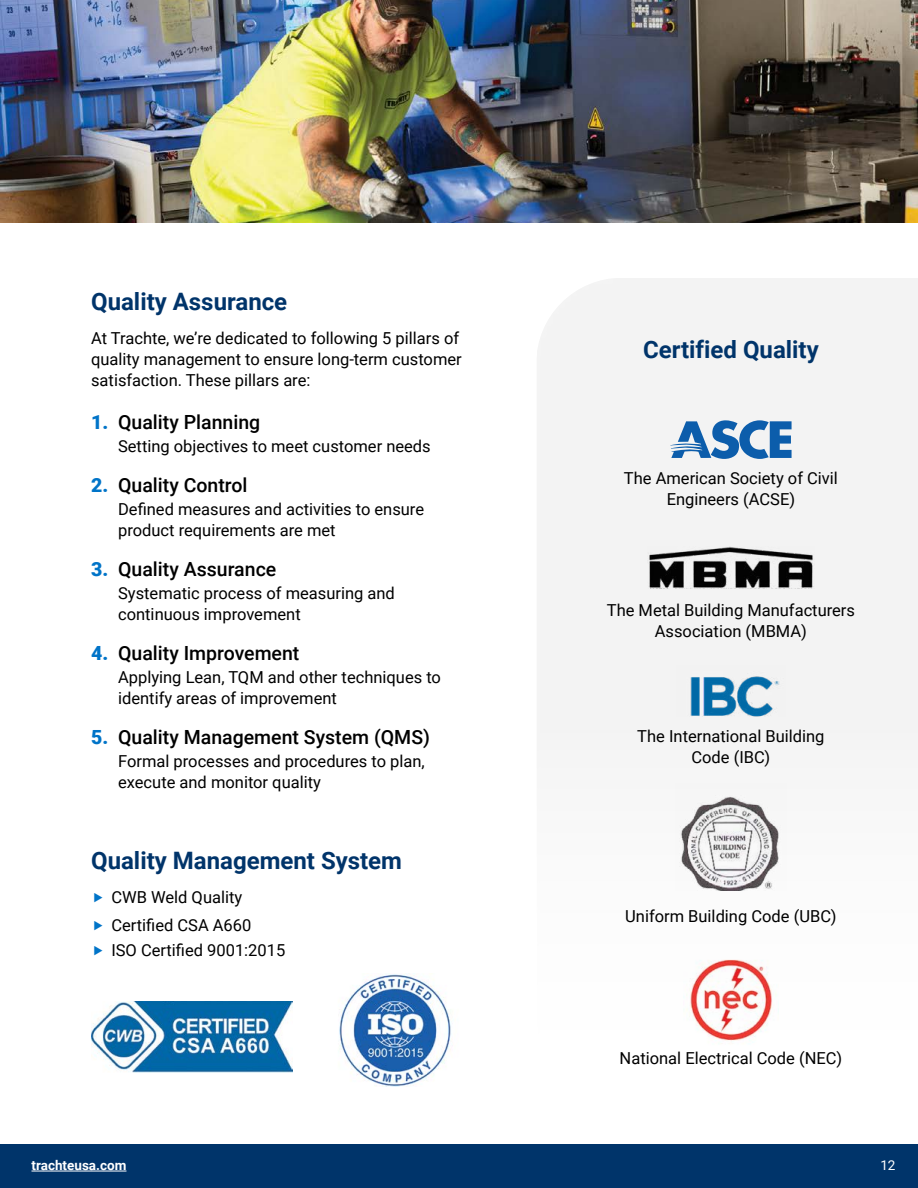
<style>
.page{position:relative;width:918px;height:1188px;background:#fff}
.page>*{position:absolute;margin:0;border:0;box-sizing:border-box;transform-origin:0 0}
.t1{font:700 24px "Roboto";color:#00346a}
.t2{font:500 19.5px "Roboto";color:#000}
.t3{font:16.5px/21px "Roboto";color:#000}
.t4{font:700 13.5px "Roboto";color:#fff}
.t5{font:13.5px "Roboto";color:#fff}
.s1{font-weight:900;color:#0074c8}
</style>
<div class="page">
<div style="left:0;top:1144px;width:918px;height:44px;background:#00346a"></div>
<hr style="left:32px;top:1171px;width:94px;height:1px;background:#fff">
<svg style="left:537px;top:278px;width:381px;height:734px;fill:#f3f3f3"></svg>
<img style="left:0;top:0;width:918px;height:222px">
<svg style="left:670px;top:420px;width:122px;height:39px"></svg>
<img style="left:677px;top:665px;width:108px;height:52px">
<img style="left:648px;top:546px;width:166px;height:42px">
<img style="left:684px;top:948px;width:94px;height:93px">
<img style="left:675px;top:784px;width:111px;height:107px">
<img style="left:91px;top:1001px;width:202px;height:72px">
<img style="left:339px;top:974px;width:112px;height:112px">
<h1 class="t1" style="left:91px;top:291px;width:198px">Quality Assurance</h1>
<p class="t3" style="left:91px;top:329px;width:372px">At Trachte, we’re dedicated to following 5 pillars of quality management to ensure long-term customer satisfaction. These pillars are:</p>
<p class="t2" style="left:91px;top:414px;width:171px"><span class="s1">1.</span> Quality Planning</p>
<p class="t3" style="left:118px;top:436px;width:314px">Setting objectives to meet customer needs</p>
<p class="t2" style="left:91px;top:477px;width:158px"><span class="s1">2.</span> Quality Control</p>
<p class="t3" style="left:118px;top:498px;width:308px">Defined measures and activities to ensure product requirements are met</p>
<p class="t2" style="left:91px;top:561px;width:187px"><span class="s1">3.</span> Quality Assurance</p>
<p class="t3" style="left:118px;top:583px;width:278px">Systematic process of measuring and continuous improvement</p>
<p class="t2" style="left:91px;top:645px;width:210px"><span class="s1">4.</span> Quality Improvement</p>
<p class="t3" style="left:118px;top:667px;width:324px">Applying Lean, TQM and other techniques to identify areas of improvement</p>
<p class="t2" style="left:91px;top:729px;width:340px"><span class="s1">5.</span> Quality Management System (QMS)</p>
<p class="t3" style="left:118px;top:751px;width:308px">Formal processes and procedures to plan, execute and monitor quality</p>
<h1 class="t1" style="left:91px;top:850px;width:312px">Quality Management System</h1>
<p class="t3" style="left:111px;top:883px;width:142px;line-height:27.8px">CWB Weld Quality<br>Certified CSA A660</p>
<p class="t3" style="left:111px;top:939px;width:176px">ISO Certified 9001:2015</p>
<h1 class="t1" style="left:643px;top:339px;width:177px">Certified Quality</h1>
<p class="t3" style="left:624px;top:468px;width:215px;text-align:center">The American Society of Civil<br>Engineers (ACSE)</p>
<p class="t3" style="left:607px;top:599px;width:250px;text-align:center">The Metal Building Manufacturers<br>Association (MBMA)</p>
<p class="t3" style="left:637px;top:725px;width:189px;text-align:center">The International Building<br>Code (IBC)</p>
<p class="t3" style="left:625px;top:905px;width:213px">Uniform Building Code (UBC)</p>
<p class="t3" style="left:620px;top:1049px;width:224px">National Electrical Code (NEC)</p>
<p class="t4" style="left:32px;top:1159px;width:96px">trachteusa.com</p>
<p class="t5" style="left:880px;top:1159px;width:17px">12</p>
</div>
